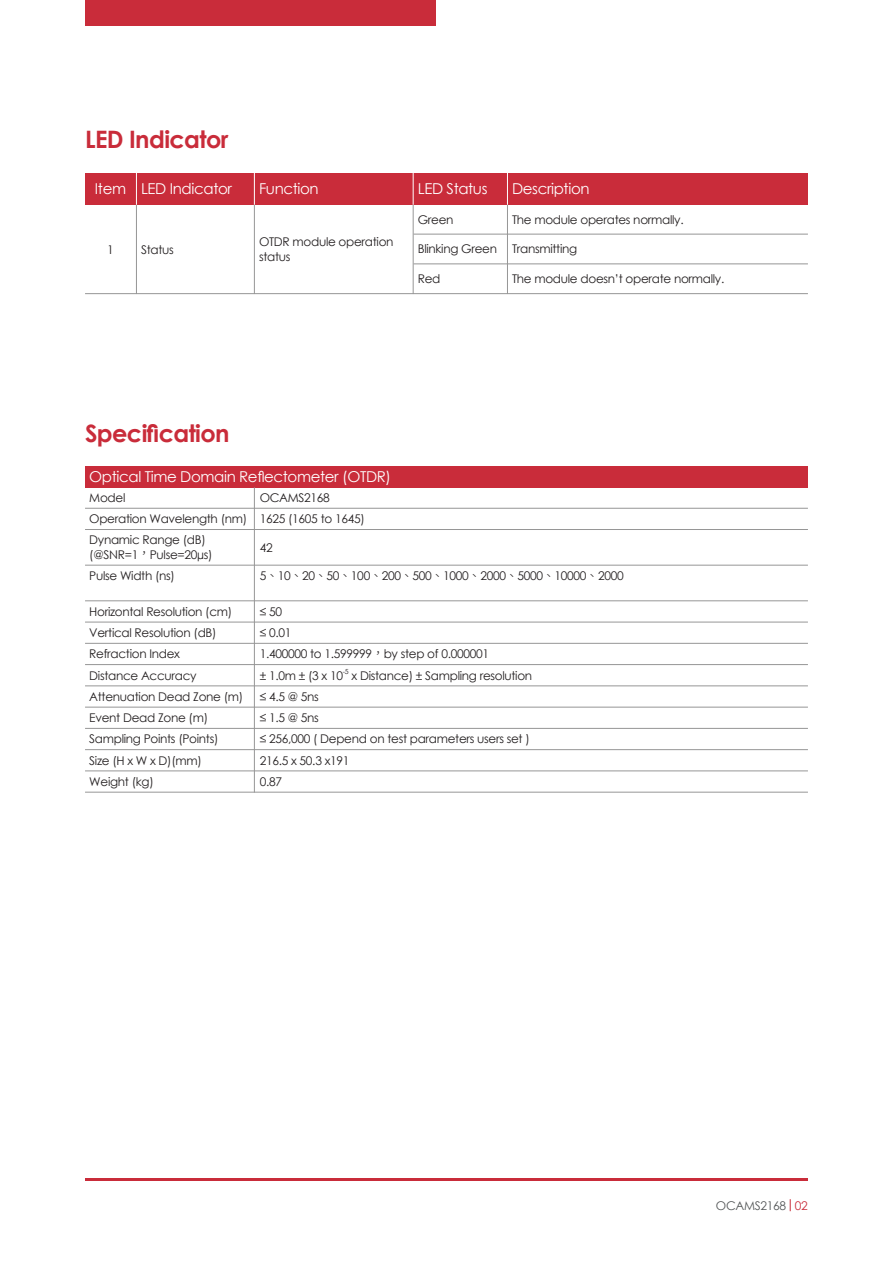
<style>
.page{position:relative;width:893px;height:1263px;background:#fff}
.page>*{position:absolute;margin:0;border:0;box-sizing:border-box;transform-origin:0 0}
.t1{font:700 24px "Century Gothic";letter-spacing:-.025em;color:#c92c3a}
.t2{font:15px "Century Gothic";letter-spacing:-.025em;color:#fff}
.t3{font:12px/14.4px "Century Gothic";letter-spacing:-.025em;color:#231f20}
.t4{font:12px "Century Gothic";letter-spacing:-.025em;color:#545758}
.t5{font:7.05px "Century Gothic";color:#231f20}
.s1{font-family:"Noto Sans CJK";font-weight:300}
.s2{color:#c92c3a}
</style>
<div class="page">
<div style="left:85px;top:0;width:351px;height:26px;background:#c92c3a"></div>
<div style="left:85px;top:173px;width:723px;height:32px;background:#c92c3a"></div>
<hr style="left:85px;top:293px;width:723px;height:1px;background:#969696">
<hr style="left:414px;top:234px;width:394px;height:1px;background:#969696">
<hr style="left:414px;top:263px;width:394px;height:1px;background:#969696">
<hr style="left:254px;top:205px;width:1px;height:89px;background:#969696">
<hr style="left:254px;top:173px;width:1px;height:32px;background:#fff">
<hr style="left:413px;top:205px;width:1px;height:89px;background:#969696">
<hr style="left:413px;top:173px;width:1px;height:32px;background:#fff">
<hr style="left:507px;top:205px;width:1px;height:89px;background:#969696">
<hr style="left:507px;top:173px;width:1px;height:32px;background:#fff">
<hr style="left:136px;top:205px;width:1px;height:89px;background:#969696">
<hr style="left:136px;top:173px;width:1px;height:32px;background:#fff">
<hr style="left:85px;top:664px;width:723px;height:1px;background:#969696">
<hr style="left:85px;top:643px;width:723px;height:1px;background:#969696">
<hr style="left:85px;top:685px;width:723px;height:1px;background:#969696">
<hr style="left:85px;top:707px;width:723px;height:1px;background:#969696">
<hr style="left:85px;top:728px;width:723px;height:1px;background:#969696">
<hr style="left:85px;top:749px;width:723px;height:1px;background:#969696">
<hr style="left:85px;top:770px;width:723px;height:1px;background:#969696">
<hr style="left:85px;top:792px;width:723px;height:1px;background:#969696">
<div style="left:85px;top:466px;width:723px;height:21px;background:#c92c3a"></div>
<hr style="left:85px;top:529px;width:723px;height:1px;background:#969696">
<hr style="left:85px;top:508px;width:723px;height:1px;background:#969696">
<hr style="left:85px;top:565px;width:723px;height:1px;background:#969696">
<hr style="left:85px;top:600px;width:723px;height:1px;background:#969696">
<hr style="left:85px;top:622px;width:723px;height:1px;background:#969696">
<hr style="left:254px;top:487px;width:1px;height:305px;background:#969696">
<svg style="left:85px;top:1178px;width:723px;height:2px"></svg>
<svg style="left:790px;top:1199px;width:1px;height:12px"></svg>
<p class="t1" style="left:85px;top:121px;width:145px">LED Indicator</p>
<p class="t2" style="left:95px;top:178px;width:33px">Item</p>
<p class="t2" style="left:141px;top:178px;width:92px">LED Indicator</p>
<p class="t2" style="left:259px;top:178px;width:61px">Function</p>
<p class="t2" style="left:418px;top:178px;width:71px">LED Status</p>
<p class="t2" style="left:512px;top:178px;width:79px">Description</p>
<p class="t3" style="left:107px;top:242px;width:8px">1</p>
<p class="t3" style="left:259px;top:235px;width:136px">OTDR module operation status</p>
<p class="t3" style="left:141px;top:242px;width:34px">Status</p>
<p class="t3" style="left:418px;top:212px;width:37px">Green</p>
<p class="t3" style="left:418px;top:242px;width:81px">Blinking Green</p>
<p class="t3" style="left:418px;top:271px;width:24px">Red</p>
<p class="t3" style="left:512px;top:212px;width:173px">The module operates normally.</p>
<p class="t3" style="left:512px;top:242px;width:67px">Transmitting</p>
<p class="t3" style="left:512px;top:271px;width:214px">The module doesn’t operate normally.</p>
<p class="t1" style="left:85px;top:415px;width:146px">Specification</p>
<p class="t2" style="left:89px;top:466px;width:303px">Optical Time Domain Reflectometer (OTDR)</p>
<p class="t3" style="left:89px;top:511px;width:159px">Operation Wavelength (nm)</p>
<p class="t3" style="left:89px;top:490px;width:38px">Model</p>
<p class="t3" style="left:89px;top:533px;width:118px">Dynamic Range (dB)</p>
<p class="t3" style="left:89px;top:547px;width:125px">(@SNR=1<span class="s1">，</span>Pulse=20µs)</p>
<p class="t3" style="left:89px;top:568px;width:87px">Pulse Width (ns)</p>
<p class="t3" style="left:89px;top:604px;width:144px">Horizontal Resolution (cm)</p>
<p class="t3" style="left:260px;top:490px;width:72px">OCAMS2168</p>
<p class="t3" style="left:260px;top:511px;width:107px">1625 (1605 to 1645)</p>
<p class="t3" style="left:260px;top:540px;width:14px">42</p>
<p class="t3" style="left:260px;top:568px;width:365px">5<span class="s1">、</span>10<span class="s1">、</span>20<span class="s1">、</span>50<span class="s1">、</span>100<span class="s1">、</span>200<span class="s1">、</span>500<span class="s1">、</span>1000<span class="s1">、</span>2000<span class="s1">、</span>5000<span class="s1">、</span>10000<span class="s1">、</span>2000</p>
<p class="t3" style="left:260px;top:604px;width:24px">≤ 50</p>
<p class="t3" style="left:89px;top:625px;width:129px">Vertical Resolution (dB)</p>
<p class="t3" style="left:89px;top:668px;width:109px">Distance Accuracy</p>
<p class="t3" style="left:89px;top:689px;width:156px">Attenuation Dead Zone (m)</p>
<p class="t3" style="left:89px;top:710px;width:120px">Event Dead Zone (m)</p>
<p class="t3" style="left:89px;top:732px;width:131px">Sampling Points (Points)</p>
<p class="t3" style="left:89px;top:753px;width:114px">Size (H x W x D)(mm)</p>
<p class="t3" style="left:89px;top:774px;width:66px">Weight (kg)</p>
<p class="t3" style="left:89px;top:646px;width:92px">Refraction Index</p>
<p class="t3" style="left:260px;top:625px;width:33px">≤ 0.01</p>
<p class="t3" style="left:260px;top:646px;width:231px">1.400000 to 1.599999<span class="s1">，</span>by step of 0.000001</p>
<p class="t3" style="left:260px;top:668px;width:85px">± 1.0m ± (3 x 10</p>
<p class="t5" style="left:343px;top:666px;width:8px">-5</p>
<p class="t3" style="left:352px;top:668px;width:182px">x Distance) ± Sampling resolution</p>
<p class="t3" style="left:260px;top:689px;width:61px">≤ 4.5 @ 5ns</p>
<p class="t3" style="left:260px;top:710px;width:61px">≤ 1.5 @ 5ns</p>
<p class="t3" style="left:260px;top:732px;width:272px">≤ 256,000 ( Depend on test parameters users set )</p>
<p class="t3" style="left:260px;top:753px;width:91px">216.5 x 50.3 x191</p>
<p class="t3" style="left:260px;top:774px;width:24px">0.87</p>
<p class="t4" style="left:716px;top:1197px;width:94px">OCAMS2168 <span class="s2">02</span></p>
</div>
